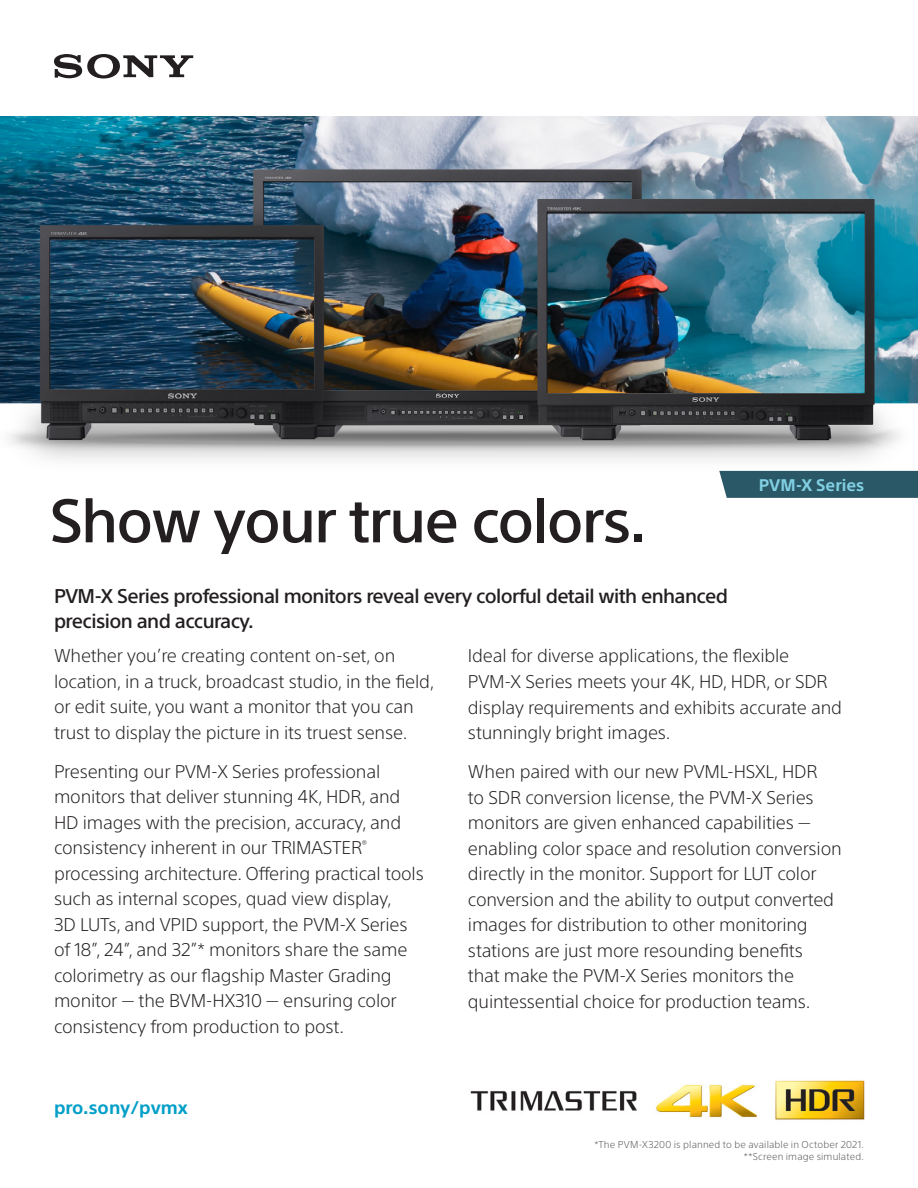
<style>
.page{position:relative;width:918px;height:1188px;background:#fff}
.page>*{position:absolute;margin:0;border:0;box-sizing:border-box;transform-origin:0 0}
.t1{font:500 60px "SST Pro";letter-spacing:-.03em;color:#231f20}
.t2{font:500 19.5px/25.5px "SST Pro";letter-spacing:-.03em;color:#231f20}
.t3{font:300 18px/25.5px "SST Pro";letter-spacing:-.01em;color:#231f20}
.t4{font:700 18px "SST Pro";color:#029fc8}
.t5{font:700 16.5px "SST Pro";color:#81cfe3}
.CopyRights_2014{font:300 9.75px "SST Pro";letter-spacing:.015em;color:#57585a}
</style>
<div class="page">
<img style="left:0;top:117px;width:918px;height:354px">
<svg style="left:54px;top:54px;width:139px;height:25px"></svg>
<img style="left:470px;top:1080px;width:395px;height:40px">
<div style="left:719px;top:471px;width:199px;height:27px;background:#2b5866"></div>
<p class="t1" style="left:50px;top:485px;width:599px">Show your true colors.</p>
<p class="t2" style="left:54px;top:583px;width:676px">PVM-X Series professional monitors reveal every colorful detail with enhanced precision and accuracy.</p>
<p class="t5" style="left:759px;top:475px;width:107px">PVM-X Series</p>
<p class="t3" style="left:54px;top:643px;width:382px">Whether you’re creating content on-set, on location, in a truck, broadcast studio, in the field, or edit suite, you want a monitor that you can trust to display the picture in its truest sense.</p>
<p class="t3" style="left:54px;top:759px;width:371px">Presenting our PVM-X Series professional monitors that deliver stunning 4K, HDR, and HD images with the precision, accuracy, and consistency inherent in our TRIMASTER<sup>® </sup>processing architecture. Offering practical tools such as internal scopes, quad view display,<br>3D LUTs, and VPID support, the PVM-X Series of 18”, 24”, and 32”* monitors share the same colorimetry as our flagship Master Grading monitor — the BVM-HX310 — ensuring color consistency from production to post.</p>
<p class="t4" style="left:54px;top:1097px;width:135px">pro.sony/pvmx</p>
<p class="t3" style="left:468px;top:643px;width:375px">Ideal for diverse applications, the flexible PVM-X Series meets your 4K, HD, HDR, or SDR display requirements and exhibits accurate and stunningly bright images.</p>
<p class="t3" style="left:468px;top:759px;width:375px">When paired with our new PVML-HSXL, HDR<br>to SDR conversion license, the PVM-X Series monitors are given enhanced capabilities — enabling color space and resolution conversion directly in the monitor. Support for LUT color conversion and the ability to output converted images for distribution to other monitoring stations are just more resounding benefits<br>that make the PVM-X Series monitors the quintessential choice for production teams.</p>
<p class="CopyRights_2014" style="left:594px;top:1138px;width:271px">*The PVM-X3200 is planned to be available in October 2021.</p>
<p class="CopyRights_2014" style="left:744px;top:1151px;width:121px">**Screen image simulated.</p>
</div>
